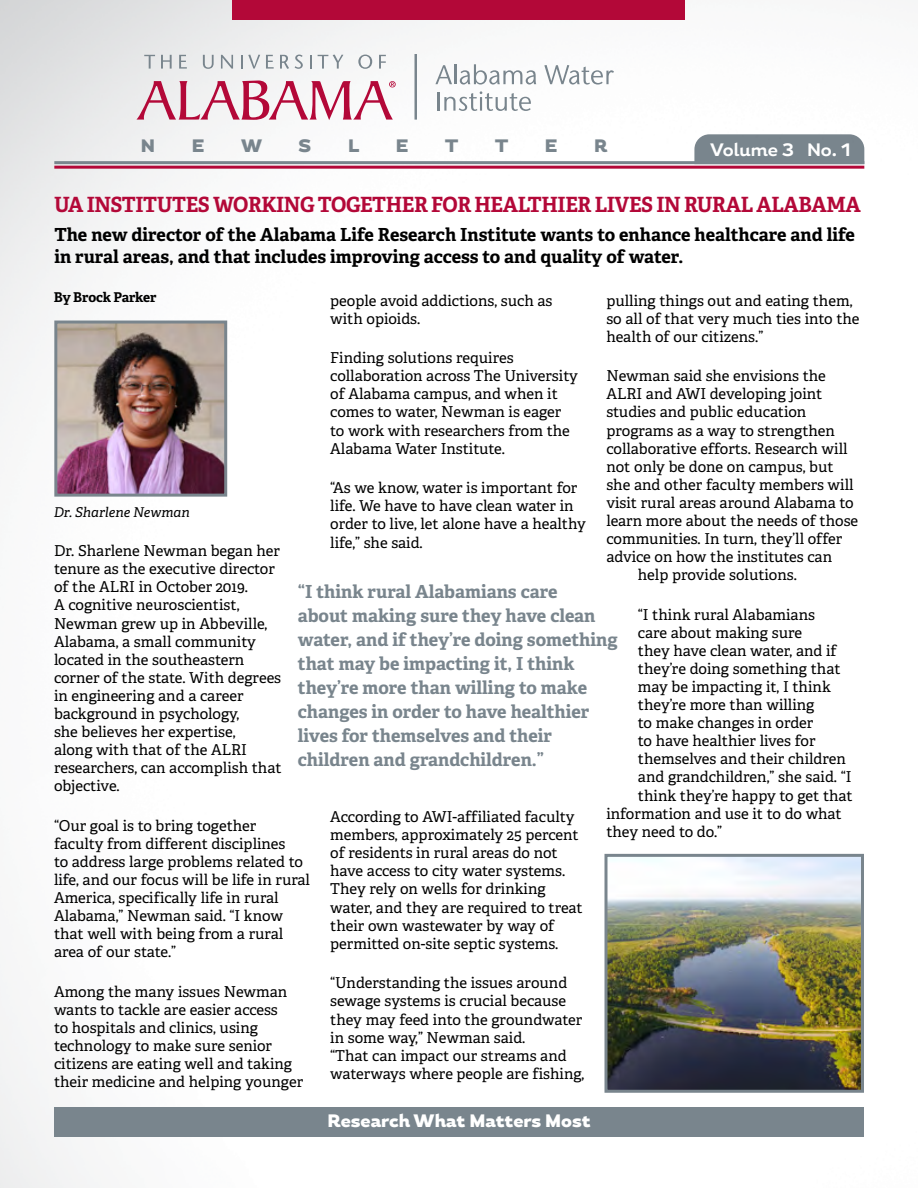
<style>
.page{position:relative;width:918px;height:1188px;background:#fff}
.page>*{position:absolute;margin:0;border:0;box-sizing:border-box;transform-origin:0 0}
.t1{font:700 21px "Adelle PE";letter-spacing:-.02em;color:#b30838;scale:.96 1}
.t2{font:700 18px/24px "Adelle PE";color:#79858d}
.Subhead{font:700 18px/21.8px "Adelle PE";color:#000}
.t3{font:900 18px "Magallanes";color:#fff}
.t4{font:700 18px "Magallanes";color:#fff}
.t5{font:900 18px "Magallanes";color:#79858d}
.Paragraph{font:15px/18px "Adelle PE";color:#000}
.t6{font:italic 13.5px "Adelle PE";color:#000}
.t7{font:700 13.5px "Adelle PE";letter-spacing:-.015em;color:#000}
</style>
<div class="page">
<img style="left:0;top:0;width:865px;height:1188px">
<div style="left:694px;top:134px;width:170px;height:27px;background:#79858d"></div>
<div style="left:233px;top:0;width:452px;height:19px;background:#b30838"></div>
<svg style="left:136px;top:81px;width:260px;height:39px"></svg>
<svg style="left:144px;top:55px;width:11px;height:14px"></svg>
<svg style="left:161px;top:55px;width:11px;height:14px"></svg>
<svg style="left:179px;top:55px;width:8px;height:14px"></svg>
<svg style="left:203px;top:55px;width:11px;height:14px"></svg>
<svg style="left:221px;top:55px;width:12px;height:14px"></svg>
<svg style="left:241px;top:55px;width:19px;height:14px"></svg>
<svg style="left:266px;top:55px;width:8px;height:14px"></svg>
<svg style="left:280px;top:55px;width:9px;height:14px"></svg>
<svg style="left:295px;top:55px;width:8px;height:14px"></svg>
<svg style="left:310px;top:55px;width:2px;height:14px"></svg>
<svg style="left:318px;top:55px;width:25px;height:14px"></svg>
<svg style="left:358px;top:55px;width:14px;height:14px"></svg>
<svg style="left:379px;top:55px;width:7px;height:14px"></svg>
<hr style="left:415px;top:54px;width:2px;height:66px;background:#79858d">
<svg style="left:435px;top:65px;width:17px;height:19px"></svg>
<hr style="left:454px;top:64px;width:2px;height:20px;background:#79858d">
<svg style="left:460px;top:64px;width:76px;height:21px"></svg>
<svg style="left:544px;top:65px;width:70px;height:20px"></svg>
<svg style="left:438px;top:91px;width:93px;height:20px"></svg>
<div style="left:54px;top:1107px;width:810px;height:30px;background:#79858d"></div>
<hr style="left:54px;top:161px;width:810px;height:3px;background:#79858d">
<hr style="left:54px;top:166px;width:810px;height:3px;background:#b30838">
<img style="left:58px;top:325px;width:165px;height:168px">
<div style="left:54px;top:321px;width:173px;height:176px;border:3px solid #79858d"></div>
<img style="left:608px;top:858px;width:252px;height:231px">
<div style="left:604px;top:854px;width:260px;height:239px;border:3px solid #79858d"></div>
<p class="t5" style="left:141px;top:134px;width:16px">N</p>
<p class="t5" style="left:192px;top:134px;width:14px">E</p>
<p class="t5" style="left:241px;top:134px;width:23px">W</p>
<p class="t5" style="left:299px;top:134px;width:14px">S</p>
<p class="t5" style="left:348px;top:134px;width:13px">L</p>
<p class="t5" style="left:396px;top:134px;width:14px">E</p>
<p class="t5" style="left:445px;top:134px;width:15px">T</p>
<p class="t5" style="left:495px;top:134px;width:15px">T</p>
<p class="t5" style="left:545px;top:134px;width:14px">E</p>
<p class="t5" style="left:594px;top:134px;width:15px">R</p>
<p class="t4" style="left:710px;top:138px;width:142px">Volume 3 No. 1</p>
<h1 class="t1" style="left:54px;top:189px;width:842px">UA INSTITUTES WORKING TOGETHER FOR HEALTHIER LIVES IN RURAL ALABAMA</h1>
<h2 class="Subhead" style="left:54px;top:224px;width:802px">The new director of the Alabama Life Research Institute wants to enhance healthcare and life in rural areas, and that includes improving access to and quality of water.</h2>
<h1 class="t7" style="left:54px;top:287px;width:104px">By Brock Parker</h1>
<p class="Paragraph" style="left:330px;top:291px;width:224px">people avoid addictions, such as with opioids.</p>
<p class="Paragraph" style="left:330px;top:348px;width:249px">Finding solutions requires collaboration across The University of Alabama campus, and when it comes to water, Newman is eager to work with researchers from the<br>Alabama Water Institute.</p>
<p class="Paragraph" style="left:330px;top:478px;width:257px">“As we know, water is important for life. We have to have clean water in order to live, let alone have a healthy life,” she said.</p>
<p class="Paragraph" style="left:606px;top:291px;width:255px">pulling things out and eating them, so all of that very much ties into the health of our citizens.”</p>
<p class="Paragraph" style="left:606px;top:366px;width:221px">Newman said she envisions the</p>
<p class="Paragraph" style="left:606px;top:384px;width:217px">ALRI and AWI developing joint</p>
<p class="Paragraph" style="left:606px;top:403px;width:202px">studies and public education</p>
<p class="Paragraph" style="left:606px;top:421px;width:230px">programs as a way to strengthen</p>
<p class="Paragraph" style="left:606px;top:439px;width:243px">collaborative efforts. Research will</p>
<p class="Paragraph" style="left:606px;top:457px;width:229px">not only be done on campus, but</p>
<p class="Paragraph" style="left:606px;top:475px;width:249px">she and other faculty members will</p>
<p class="Paragraph" style="left:606px;top:493px;width:249px">visit rural areas around Alabama to</p>
<p class="Paragraph" style="left:606px;top:511px;width:253px">learn more about the needs of those</p>
<p class="Paragraph" style="left:606px;top:529px;width:237px">communities. In turn, they’ll offer</p>
<p class="Paragraph" style="left:606px;top:547px;width:227px">advice on how the institutes can</p>
<p class="Paragraph" style="left:638px;top:565px;width:161px">help provide solutions.</p>
<p class="Paragraph" style="left:638px;top:605px;width:179px">“I think rural Alabamians</p>
<p class="Paragraph" style="left:638px;top:623px;width:166px">care about making sure</p>
<p class="Paragraph" style="left:638px;top:641px;width:200px">they have clean water, and if</p>
<p class="Paragraph" style="left:638px;top:659px;width:204px">they’re doing something that</p>
<p class="Paragraph" style="left:638px;top:677px;width:194px">may be impacting it, I think</p>
<p class="Paragraph" style="left:638px;top:695px;width:178px">they’re more than willing</p>
<p class="Paragraph" style="left:638px;top:713px;width:177px">to make changes in order</p>
<p class="Paragraph" style="left:638px;top:731px;width:179px">to have healthier lives for</p>
<p class="Paragraph" style="left:638px;top:749px;width:210px">themselves and their children</p>
<p class="Paragraph" style="left:638px;top:768px;width:215px">and grandchildren,” she said. “I</p>
<p class="Paragraph" style="left:638px;top:786px;width:216px">think they’re happy to get that</p>
<p class="Paragraph" style="left:606px;top:804px;width:237px">information and use it to do what</p>
<p class="Paragraph" style="left:606px;top:822px;width:117px">they need to do.”</p>
<p class="t6" style="left:54px;top:502px;width:137px">Dr. Sharlene Newman</p>
<p class="Paragraph" style="left:54px;top:541px;width:229px">Dr. Sharlene Newman began her tenure as the executive director of the ALRI in October 2019.<br>A cognitive neuroscientist,<br>Newman grew up in Abbeville,<br>Alabama, a small community located in the southeastern corner of the state. With degrees in engineering and a career background in psychology,<br>she believes her expertise,<br>along with that of the ALRI researchers, can accomplish that objective.</p>
<p class="Paragraph" style="left:54px;top:816px;width:258px">“Our goal is to bring together<br>faculty from different disciplines<br>to address large problems related to life, and our focus will be life in rural<br>America, specifically life in rural<br>Alabama,” Newman said. “I know that well with being from a rural area of our state.”</p>
<p class="Paragraph" style="left:54px;top:982px;width:251px">Among the many issues Newman wants to tackle are easier access<br>to hospitals and clinics, using technology to make sure senior citizens are eating well and taking their medicine and helping younger</p>
<p class="t2" style="left:298px;top:579px;width:321px">“I think rural Alabamians care<br>about making sure they have clean water, and if they’re doing something that may be impacting it, I think they’re more than willing to make changes in order to have healthier lives for themselves and their children and grandchildren.”</p>
<p class="Paragraph" style="left:330px;top:807px;width:254px">According to AWI-affiliated faculty members, approximately 25 percent of residents in rural areas do not have access to city water systems.<br>They rely on wells for drinking water, and they are required to treat their own wastewater by way of permitted on-site septic systems.</p>
<p class="Paragraph" style="left:330px;top:973px;width:256px">“Understanding the issues around sewage systems is crucial because they may feed into the groundwater in some way,” Newman said.<br>“That can impact our streams and waterways where people are fishing,</p>
<p class="t3" style="left:327px;top:1109px;width:265px">Research What Matters Most</p>
</div>
